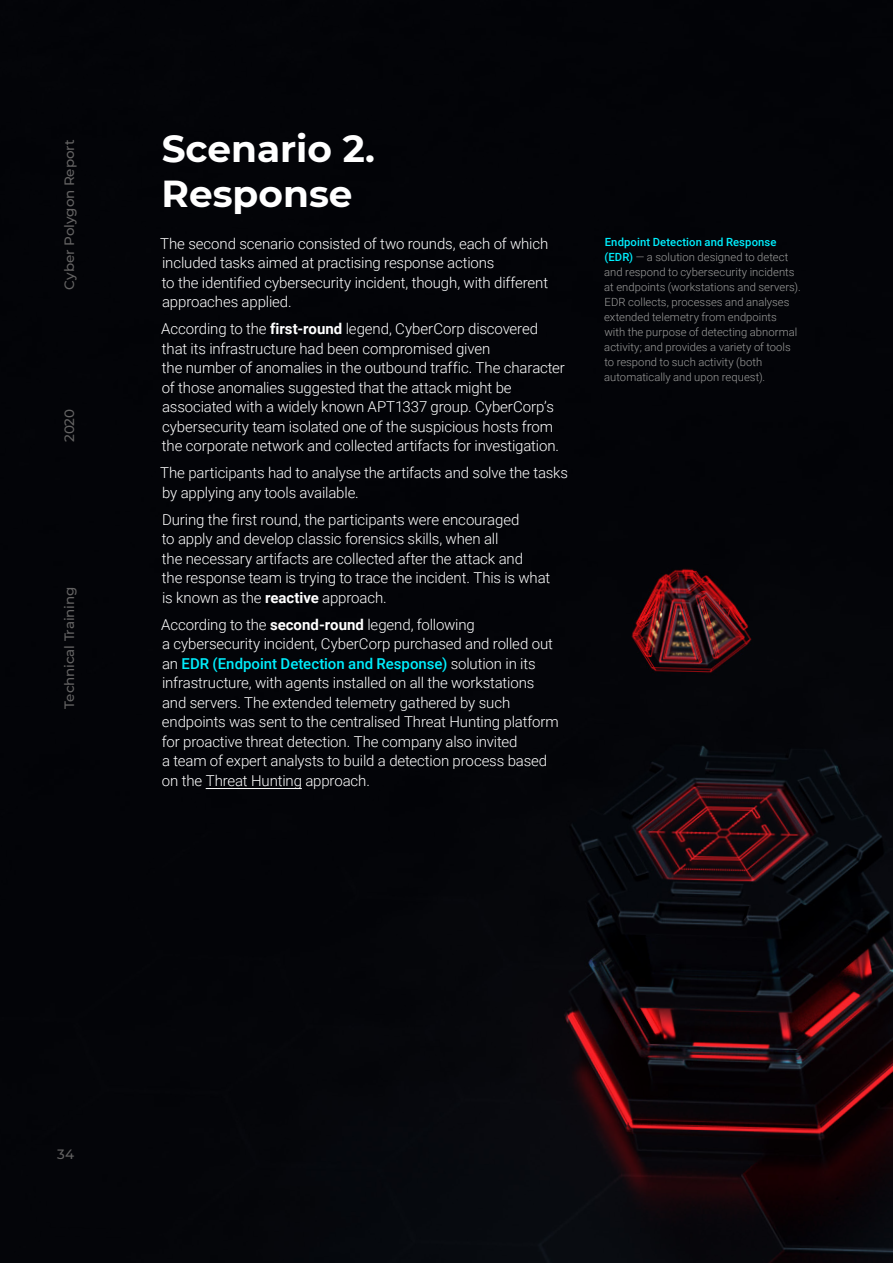
<style>
.page{position:relative;width:893px;height:1263px;background:#030408}
.page>*{position:absolute;margin:0;border:0;box-sizing:border-box;transform-origin:0 0}
.t1{font:700 37.5px/45px "Montserrat";color:#fff}
.t2{font:300 15px/19.5px "Roboto";letter-spacing:-.01em;color:#fff}
.t3{font:500 13.5px "Montserrat";letter-spacing:-.005em;color:#646363}
.t4{font:300 11.25px/15px "Roboto";letter-spacing:.005em;color:#9d9d9c}
.s1{font-weight:700}
.s2{font-weight:500;color:#00effe}
</style>
<div class="page">
<hr style="left:206px;top:788px;width:96px;height:1px;background:#fff">
<p class="t3" style="left:60px;top:289px;width:152px;rotate:-90deg">Cyber Polygon Report</p>
<p class="t3" style="left:60px;top:442px;width:35px;rotate:-90deg">2020</p>
<p class="t3" style="left:60px;top:709px;width:123px;rotate:-90deg">Technical Training</p>
<h1 class="t1" style="left:161px;top:124px;width:215px">Scenario 2.<br>Response</h1>
<p class="t2" style="left:160px;top:233px;width:390px">The second scenario consisted of two rounds, each of which included tasks aimed at practising response actions<br>to the identified cybersecurity incident, though, with different approaches applied.</p>
<p class="t2" style="left:161px;top:319px;width:405px">According to the <span class="s1">first-round</span> legend, CyberCorp discovered that its infrastructure had been compromised given<br>the number of anomalies in the outbound traffic. The character of those anomalies suggested that the attack might be associated with a widely known APT1337 group. CyberCorp’s cybersecurity team isolated one of the suspicious hosts from the corporate network and collected artifacts for investigation.</p>
<p class="t2" style="left:160px;top:463px;width:409px">The participants had to analyse the artifacts and solve the tasks by applying any tools available.</p>
<p class="t2" style="left:162px;top:509px;width:390px">During the first round, the participants were encouraged<br>to apply and develop classic forensics skills, when all<br>the necessary artifacts are collected after the attack and<br>the response team is trying to trace the incident. This is what is known as the <span class="s1">reactive</span> approach.</p>
<p class="t2" style="left:161px;top:614px;width:399px">According to the <span class="s1">second-round</span> legend, following<br>a cybersecurity incident, CyberCorp purchased and rolled out an <span class="s2">EDR (Endpoint Detection and Response)</span> solution in its infrastructure, with agents installed on all the workstations and servers. The extended telemetry gathered by such endpoints was sent to the centralised Threat Hunting platform for proactive threat detection. The company also invited<br>a team of expert analysts to build a detection process based on the Threat Hunting approach.</p>
<p class="t4" style="left:604px;top:234px;width:198px"><span class="s2">Endpoint Detection and Response (EDR)</span> — a solution designed to detect and respond to cybersecurity incidents at endpoints (workstations and servers).<br>EDR collects, processes and analyses extended telemetry from endpoints<br>with the purpose of detecting abnormal activity; and provides a variety of tools to respond to such activity (both automatically and upon request).</p>
<p class="t3" style="left:57px;top:1145px;width:18px">34</p>
</div>
